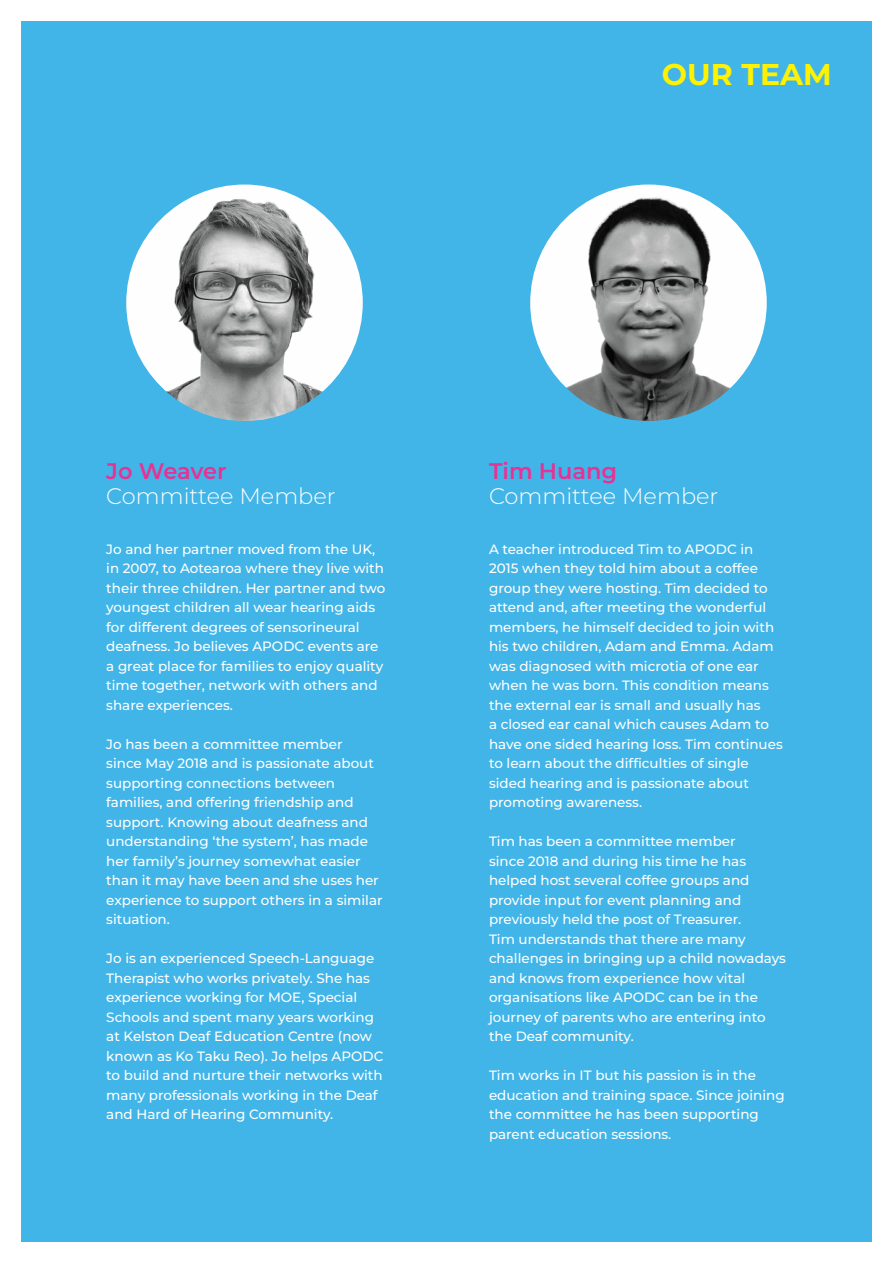
<style>
.page{position:relative;width:893px;height:1263px;background:#fff}
.page>*{position:absolute;margin:0;border:0;box-sizing:border-box;transform-origin:0 0}
.t1{font:700 30px "Montserrat";color:#fff200}
.t2{font:300 22.5px "Montserrat";color:#fff}
.t3{font:600 22.5px "Montserrat";color:#e83293}
.t4{font:500 13.5px/19.5px "Montserrat";color:#fff}
</style>
<div class="page">
<div style="left:21px;top:21px;width:851px;height:1221px;background:#42b5e8"></div>
<img style="left:126px;top:185px;width:237px;height:236px;border-radius:118px">
<img style="left:530px;top:185px;width:237px;height:236px;border-radius:118px">
<h1 class="t1" style="left:662px;top:54px;width:171px">OUR TEAM</h1>
<h2 class="t3" style="left:106px;top:456px;width:122px">Jo Weaver</h2>
<h2 class="t2" style="left:106px;top:481px;width:231px">Committee Member</h2>
<p class="t4" style="left:106px;top:539px;width:280px">Jo and her partner moved from the UK, in 2007, to Aotearoa where they live with their three children. Her partner and two youngest children all wear hearing aids for different degrees of sensorineural deafness. Jo believes APODC events are a great place for families to enjoy quality time together, network with others and share experiences.</p>
<p class="t4" style="left:106px;top:734px;width:278px">Jo has been a committee member<br>since May 2018 and is passionate about supporting connections between families, and offering friendship and support. Knowing about deafness and understanding ‘the system’, has made her family’s journey somewhat easier than it may have been and she uses her experience to support others in a similar situation.</p>
<p class="t4" style="left:106px;top:948px;width:279px">Jo is an experienced Speech-Language Therapist who works privately. She has experience working for MOE, Special Schools and spent many years working at Kelston Deaf Education Centre (now known as Ko Taku Reo). Jo helps APODC to build and nurture their networks with many professionals working in the Deaf and Hard of Hearing Community.</p>
<h2 class="t3" style="left:489px;top:456px;width:130px">Tim Huang</h2>
<h2 class="t2" style="left:489px;top:481px;width:231px">Committee Member</h2>
<p class="t4" style="left:489px;top:539px;width:295px">A teacher introduced Tim to APODC in 2015 when they told him about a coffee group they were hosting. Tim decided to attend and, after meeting the wonderful members, he himself decided to join with his two children, Adam and Emma. Adam was diagnosed with microtia of one ear when he was born. This condition means the external ear is small and usually has<br>a closed ear canal which causes Adam to have one sided hearing loss. Tim continues to learn about the difficulties of single sided hearing and is passionate about promoting awareness.</p>
<p class="t4" style="left:489px;top:831px;width:299px">Tim has been a committee member<br>since 2018 and during his time he has helped host several coffee groups and provide input for event planning and previously held the post of Treasurer.<br>Tim understands that there are many challenges in bringing up a child nowadays and knows from experience how vital organisations like APODC can be in the journey of parents who are entering into the Deaf community.</p>
<p class="t4" style="left:489px;top:1065px;width:297px">Tim works in IT but his passion is in the education and training space. Since joining the committee he has been supporting parent education sessions.</p>
</div>
